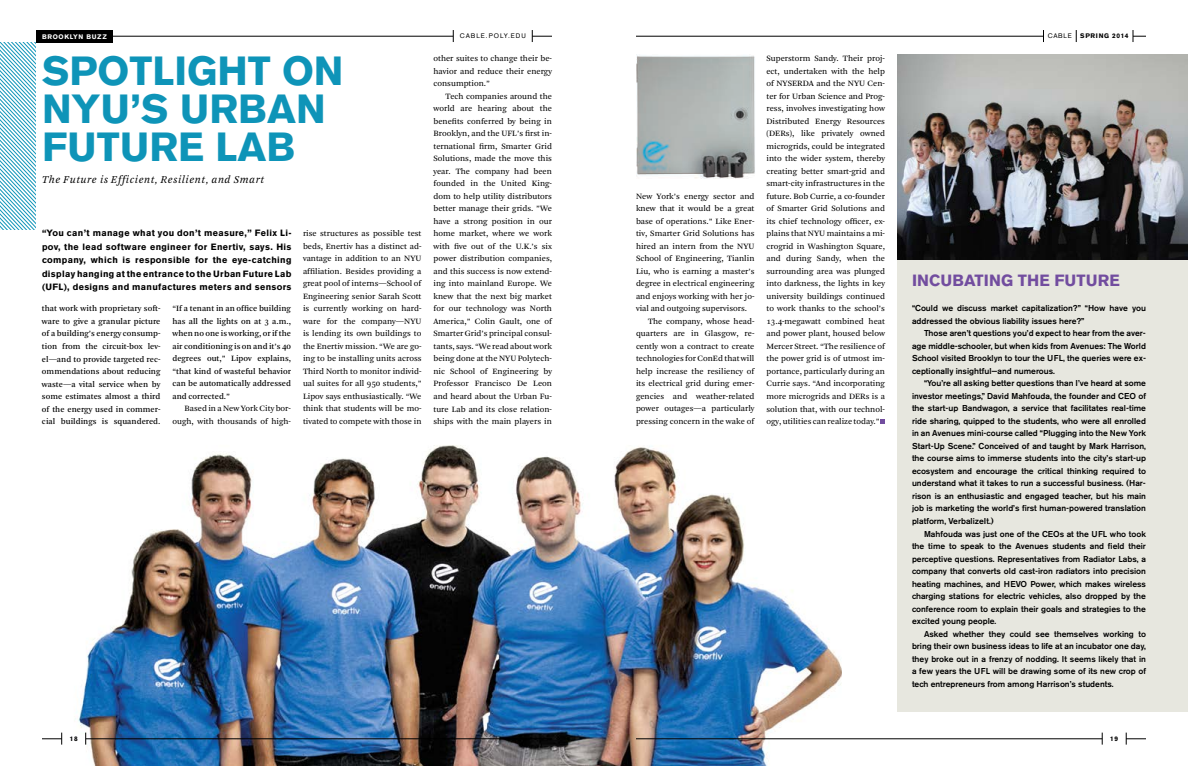
<style>
.page{position:relative;width:1188px;height:766px;background:#fff}
.page>*{position:absolute;margin:0;border:0;box-sizing:border-box;transform-origin:0 0}
.t1{font:900 40px/38px "Akzidenz Grotesk";color:#0e94b8}
.t2{font:900 16px "Akzidenz Grotesk";letter-spacing:.005em;color:#724d9f}
.t3{font:italic 11px "Arnhem Blond";letter-spacing:.05em;color:#000}
.t4{font:900 9px/13.5px "Akzidenz Grotesk";letter-spacing:.035em;color:#000;text-align:justify}
.t5{font:8.5px/12.5px "Arnhem Blond";color:#000;text-align:justify}
.t6{font:500 8.5px/12.5px "Akzidenz Grotesk BE";color:#000;text-align:justify}
.t7{font:8.5px/12.5px "Arnhem";color:#000;text-align:justify}
.t8{font:6.5px "Akzidenz Grotesk";letter-spacing:.15em;color:#000}
.t9{font:900 6.5px "Akzidenz Grotesk";letter-spacing:.1em;color:#000}
.t10{font:900 6.5px "Akzidenz Grotesk";letter-spacing:.1em;color:#fff}
</style>
<div class="page">
<svg style="left:42px;top:732px;width:20px;height:12px"></svg>
<svg style="left:1102px;top:732px;width:1px;height:12px"></svg>
<svg style="left:1126px;top:732px;width:20px;height:12px"></svg>
<hr style="left:42px;top:36px;width:411px;height:1px;background:#000">
<svg style="left:453px;top:30px;width:1px;height:12px"></svg>
<svg style="left:532px;top:30px;width:20px;height:12px"></svg>
<div style="left:36px;top:30px;width:76px;height:12px;background:#000"></div>
<hr style="left:636px;top:36px;width:407px;height:1px;background:#000">
<svg style="left:1043px;top:30px;width:1px;height:12px"></svg>
<svg style="left:1076px;top:30px;width:1px;height:12px"></svg>
<svg style="left:1132px;top:30px;width:14px;height:12px"></svg>
<div style="left:897px;top:54px;width:291px;height:657px;background:#e7e7df"></div>
<img style="left:78px;top:445px;width:764px;height:320px">
<svg style="left:881px;top:419px;width:4px;height:5px"></svg>
<img style="left:636px;top:54px;width:119px;height:124px">
<img style="left:897px;top:54px;width:291px;height:205px">
<svg style="left:0;top:42px;width:35px;height:188px"></svg>
<hr style="left:636px;top:738px;width:466px;height:1px;background:#000">
<hr style="left:86px;top:738px;width:466px;height:1px;background:#000">
<svg style="left:85px;top:732px;width:1px;height:12px"></svg>
<p class="t10" style="left:42px;top:32px;width:66px">BROOKLYN BUZZ</p>
<p class="t8" style="left:460px;top:32px;width:68px">CABLE.POLY.EDU</p>
<p class="t8" style="left:1048px;top:32px;width:25px">CABLE</p>
<p class="t9" style="left:1080px;top:32px;width:50px">SPRING 2014</p>
<h1 class="t1" style="left:42px;top:51px;width:303px">SPOTLIGHT ON<br>NYU’S URBAN<br>FUTURE LAB</h1>
<p class="t3" style="left:42px;top:173px;width:224px">The Future is Efficient, Resilient, and Smart</p>
<p class="t4" style="left:42px;top:226px;width:251px">“You can’t manage what you don’t measure,” Felix Li&shy;pov, the lead software engineer for Enertiv, says. His company, which is responsible for the eye-catching display hanging at the entrance to the Urban Future Lab (UFL), designs and manufactures meters and sensors</p>
<p class="t7" style="left:42px;top:302px;width:120px">that work with proprietary soft&shy;ware to give a granular picture of a building’s energy consump&shy;tion from the circuit-box lev&shy;el—and to provide targeted rec&shy;ommendations about reducing waste—a vital service when by some estimates almost a third of the energy used in commer&shy;cial buildings is squandered.</p>
<p class="t7" style="left:172px;top:302px;width:120px">“If a tenant in an office building has all the lights on at 3 a.m., when no one is working, or if the air conditioning is on and it’s 40 degrees out,” Lipov explains, “that kind of wasteful behavior can be automatically addressed and corrected.”</p>
<p class="t5" style="left:172px;top:402px;width:120px;text-align:right">Based in a New York City bor&shy;ough, with thousands of high-</p>
<p class="t5" style="left:303px;top:227px;width:120px">rise structures as possible test beds, Enertiv has a distinct ad&shy;vantage in addition to an NYU affiliation. Besides providing a great pool of interns—School of Engineering senior Sarah Scott is currently working on hard&shy;ware for the company—NYU is lending its own buildings to the Enertiv mission. “We are go&shy;ing to be installing units across Third North to monitor individ&shy;ual suites for all 950 students,” Lipov says enthusiastically. “We think that students will be mo&shy;tivated to compete with those in</p>
<p class="t5" style="left:434px;top:52px;width:120px">other suites to change their be&shy;havior and reduce their energy consumption.”</p>
<p class="t5" style="left:434px;top:90px;width:120px;text-indent:12px">Tech companies around the world are hearing about the benefits conferred by being in Brooklyn, and the UFL’s first in&shy;ternational firm, Smarter Grid Solutions, made the move this year. The company had been founded in the United King&shy;dom to help utility distributors better manage their grids. ”We have a strong position in our home market, where we work with five out of the U.K.’s six power distribution companies, and this success is now extend&shy;ing into mainland Europe. We knew that the next big market for our technology was North America,” Colin Gault, one of Smarter Grid’s principal consul&shy;tants, says. “We read about work being done at the NYU Polytech&shy;nic School of Engineering by Professor Francisco De Leon and heard about the Urban Fu&shy;ture Lab and its close relation&shy;ships with the main players in</p>
<p class="t9" style="left:70px;top:734px;width:9px">18</p>
<p class="t5" style="left:636px;top:190px;width:120px">New York’s energy sector and</p>
<p class="t5" style="left:636px;top:202px;width:120px">knew that it would be a great</p>
<p class="t5" style="left:636px;top:215px;width:120px">base of operations.” Like Ener-</p>
<p class="t5" style="left:636px;top:227px;width:120px">tiv, Smarter Grid Solutions has</p>
<p class="t5" style="left:636px;top:240px;width:120px">hired an intern from the NYU</p>
<p class="t5" style="left:636px;top:252px;width:120px">School of Engineering, Tianlin</p>
<p class="t5" style="left:636px;top:265px;width:120px">Liu, who is earning a master’s</p>
<p class="t5" style="left:636px;top:277px;width:120px">degree in electrical engineering</p>
<p class="t5" style="left:636px;top:290px;width:120px">and enjoys working with her jo-</p>
<p class="t5" style="left:636px;top:302px;width:113px">vial and outgoing supervisors.</p>
<p class="t5" style="left:648px;top:315px;width:108px">The company, whose head-</p>
<p class="t5" style="left:636px;top:327px;width:120px">quarters are in Glasgow, re-</p>
<p class="t5" style="left:636px;top:340px;width:120px">cently won a contract to create</p>
<p class="t5" style="left:636px;top:352px;width:120px">technologies for ConEd that will</p>
<p class="t5" style="left:636px;top:365px;width:120px">help increase the resiliency of</p>
<p class="t5" style="left:636px;top:377px;width:120px">its electrical grid during emer-</p>
<p class="t5" style="left:636px;top:390px;width:120px">gencies and weather-related</p>
<p class="t5" style="left:636px;top:402px;width:120px">power outages—a particularly</p>
<p class="t5" style="left:636px;top:415px;width:120px">pressing concern in the wake of</p>
<p class="t5" style="left:767px;top:52px;width:120px">Superstorm Sandy. Their proj&shy;ect, undertaken with the help of NYSERDA and the NYU Cen&shy;ter for Urban Science and Prog&shy;ress, involves investigating how Distributed Energy Resources (DERs), like privately owned microgrids, could be integrated into the wider system, thereby creating better smart-grid and smart-city infrastructures in the future. Bob Currie, a co-founder of Smarter Grid Solutions and its chief technology officer, ex&shy;plains that NYU maintains a mi&shy;crogrid in Washington Square, and during Sandy, when the surrounding area was plunged into darkness, the lights in key university buildings continued to work thanks to the school’s 13.4-megawatt combined heat and power plant, housed below Mercer Street. “The resilience of the power grid is of utmost im&shy;portance, particularly during an Currie says. “And incorporating more microgrids and DERs is a solution that, with our technol&shy;ogy, utilities can realize today.”</p>
<h2 class="t2" style="left:912px;top:270px;width:209px">INCUBATING THE FUTURE</h2>
<p class="t6" style="left:912px;top:302px;width:236px">“Could we discuss market capitalization?” “How have you addressed the obvious liability issues here?”</p>
<p class="t6" style="left:912px;top:327px;width:236px;text-indent:12px">Those aren’t questions you’d expect to hear from the aver&shy;age middle-schooler, but when kids from Avenues: The World School visited Brooklyn to tour the UFL, the queries were ex&shy;ceptionally insightful—and numerous.</p>
<p class="t6" style="left:912px;top:377px;width:236px;text-indent:12px">“You’re all asking better questions than I’ve heard at some investor meetings,” David Mahfouda, the founder and CEO of the start-up Bandwagon, a service that facilitates real-time ride sharing, quipped to the students, who were all enrolled in an Avenues mini-course called “Plugging into the New York Start-Up Scene.” Conceived of and taught by Mark Harrison, the course aims to immerse students into the city’s start-up ecosystem and encourage the critical thinking required to understand what it takes to run a successful business. (Har&shy;rison is an enthusiastic and engaged teacher, but his main job is marketing the world’s first human-powered translation platform, VerbalizeIt.)</p>
<p class="t6" style="left:912px;top:527px;width:236px;text-indent:12px">Mahfouda was just one of the CEOs at the UFL who took the time to speak to the Avenues students and field their perceptive questions. Representatives from Radiator Labs, a company that converts old cast-iron radiators into precision heating machines, and HEVO Power, which makes wireless charging stations for electric vehicles, also dropped by the conference room to explain their goals and strategies to the excited young people.</p>
<p class="t6" style="left:912px;top:627px;width:236px;text-indent:12px">Asked whether they could see themselves working to bring their own business ideas to life at an incubator one day, they broke out in a frenzy of nodding. It seems likely that in a few years the UFL will be drawing some of its new crop of tech entrepreneurs from among Harrison’s students.</p>
<p class="t9" style="left:1110px;top:734px;width:9px">19</p>
</div>
